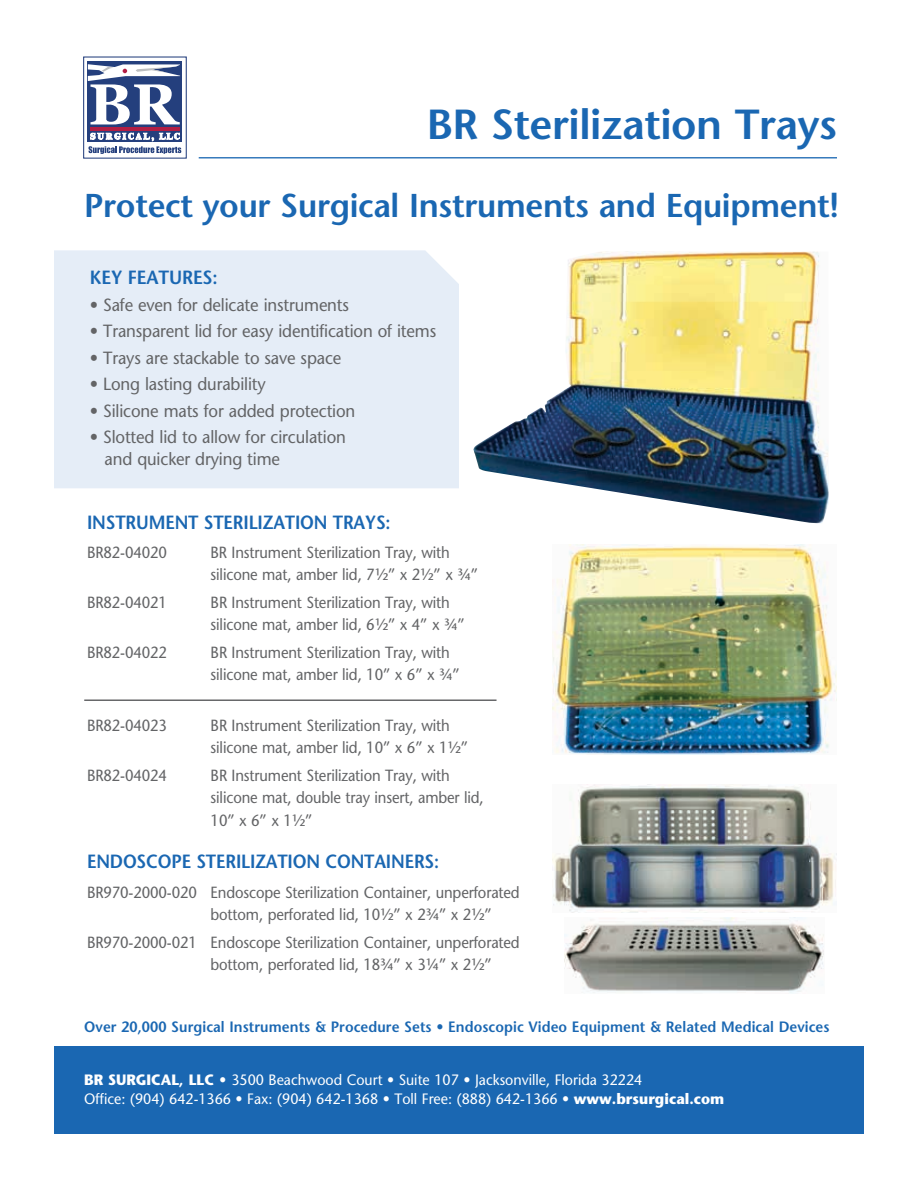
<style>
.page{position:relative;width:918px;height:1188px;background:#fff}
.page>*{position:absolute;margin:0;border:0;box-sizing:border-box;transform-origin:0 0}
.t1{font:600 42px "Stone Sans";letter-spacing:-.01em;color:#1a67b2}
.t2{font:600 33px "Stone Sans";letter-spacing:-.01em;color:#1a67b2}
.t3{font:600 19.05px "Stone Sans";letter-spacing:-.01em;color:#1a67b2;scale:.92 1}
.t4{font:600 19.05px "Stone Sans";letter-spacing:-.01em;color:#1a67b2;scale:.95 1}
.t5{font:17.7px/22px "Stone Sans";letter-spacing:-.01em;color:#636466;scale:.95 1}
.t6{font:16.2px/22px "Stone Sans";letter-spacing:-.01em;color:#636466;scale:.92 1}
.t7{font:15px/19.5px "Stone Sans";color:#fff;scale:.95 1}
.t8{font:600 15px "Stone Sans";letter-spacing:.005em;color:#1a67b2;scale:.95 1}
.s1{font-weight:700}
</style>
<div class="page">
<div style="left:54px;top:250px;width:405px;height:238px;background:#e5edf7"></div>
<img style="left:473px;top:251px;width:356px;height:272px">
<div style="left:54px;top:1046px;width:809px;height:88px;background:#1a67b2"></div>
<div style="left:83px;top:56px;width:104px;height:103px;border:1px solid #243f7d"></div>
<div style="left:88px;top:61px;width:94px;height:81px;background:linear-gradient(to right,#243f7d,#243f7d)"></div>
<hr style="left:90px;top:127px;width:90px;height:4px;background:#b21e44">
<svg style="left:88px;top:64px;width:92px;height:60px"></svg>
<svg style="left:88px;top:133px;width:93px;height:21px"></svg>
<hr style="left:199px;top:157px;width:638px;height:1px;background:#1a67b2">
<img style="left:552px;top:545px;width:285px;height:209px">
<img style="left:552px;top:785px;width:285px;height:127px">
<img style="left:565px;top:917px;width:259px;height:76px">
<hr style="left:84px;top:699px;width:413px;height:2px;background:#636466">
<h1 class="t1" style="left:427px;top:99px;width:412px">BR Sterilization Trays</h1>
<h2 class="t2" style="left:84px;top:185px;width:756px">Protect your Surgical Instruments and Equipment!</h2>
<p class="t4" style="left:90px;top:266px;width:136px">KEY FEATURES:</p>
<p class="t5" style="left:90px;top:294px;width:274px">• Safe even for delicate instruments</p>
<p class="t5" style="left:90px;top:320px;width:366px">• Transparent lid for easy identification of items</p>
<p class="t5" style="left:90px;top:347px;width:266px">• Trays are stackable to save space</p>
<p class="t5" style="left:90px;top:373px;width:187px">• Long lasting durability</p>
<p class="t5" style="left:90px;top:400px;width:281px">• Silicone mats for added protection</p>
<p class="t5" style="left:105px;top:426px;width:256px;text-indent:-15px">• Slotted lid to allow for circulation and quicker drying time</p>
<p class="t3" style="left:87px;top:510px;width:331px">INSTRUMENT STERILIZATION TRAYS:</p>
<p class="t6" style="left:87px;top:541px;width:88px">BR82-04020</p>
<p class="t6" style="left:211px;top:541px;width:292px">BR Instrument Sterilization Tray, with silicone mat, amber lid, 7½” x 2½” x ¾”</p>
<p class="t6" style="left:87px;top:591px;width:88px">BR82-04021</p>
<p class="t6" style="left:211px;top:591px;width:278px">BR Instrument Sterilization Tray, with silicone mat, amber lid, 6½” x 4” x ¾”</p>
<p class="t6" style="left:87px;top:641px;width:88px">BR82-04022</p>
<p class="t6" style="left:211px;top:641px;width:273px">BR Instrument Sterilization Tray, with silicone mat, amber lid, 10” x 6” x ¾”</p>
<p class="t6" style="left:87px;top:715px;width:88px">BR82-04023</p>
<p class="t6" style="left:211px;top:715px;width:282px">BR Instrument Sterilization Tray, with silicone mat, amber lid, 10” x 6” x 1½”</p>
<p class="t6" style="left:87px;top:765px;width:88px">BR82-04024</p>
<p class="t6" style="left:211px;top:765px;width:298px">BR Instrument Sterilization Tray, with silicone mat, double tray insert, amber lid,<br>10” x 6” x 1½”</p>
<p class="t3" style="left:87px;top:850px;width:384px">ENDOSCOPE STERILIZATION CONTAINERS:</p>
<p class="t6" style="left:211px;top:881px;width:338px;text-indent:-124px">BR970-2000-020 Endoscope Sterilization Container, unperforated bottom, perforated lid, 10½” x 2¾” x 2½”</p>
<p class="t6" style="left:211px;top:931px;width:338px;text-indent:-124px">BR970-2000-021 Endoscope Sterilization Container, unperforated bottom, perforated lid, 18¾” x 3¼” x 2½”</p>
<p class="t8" style="left:84px;top:1018px;width:786px">Over 20,000 Surgical Instruments &amp; Procedure Sets • Endoscopic Video Equipment &amp; Related Medical Devices</p>
<p class="t7" style="left:84px;top:1070px;width:675px"><span class="s1">BR SURGICAL, LLC •</span> 3500 Beachwood Court • Suite 107 • Jacksonville, Florida 32224<br>Office: (904) 642-1366 • Fax: (904) 642-1368 • Toll Free: (888) 642-1366 • <span class="s1">www.brsurgical.com</span></p>
</div>
